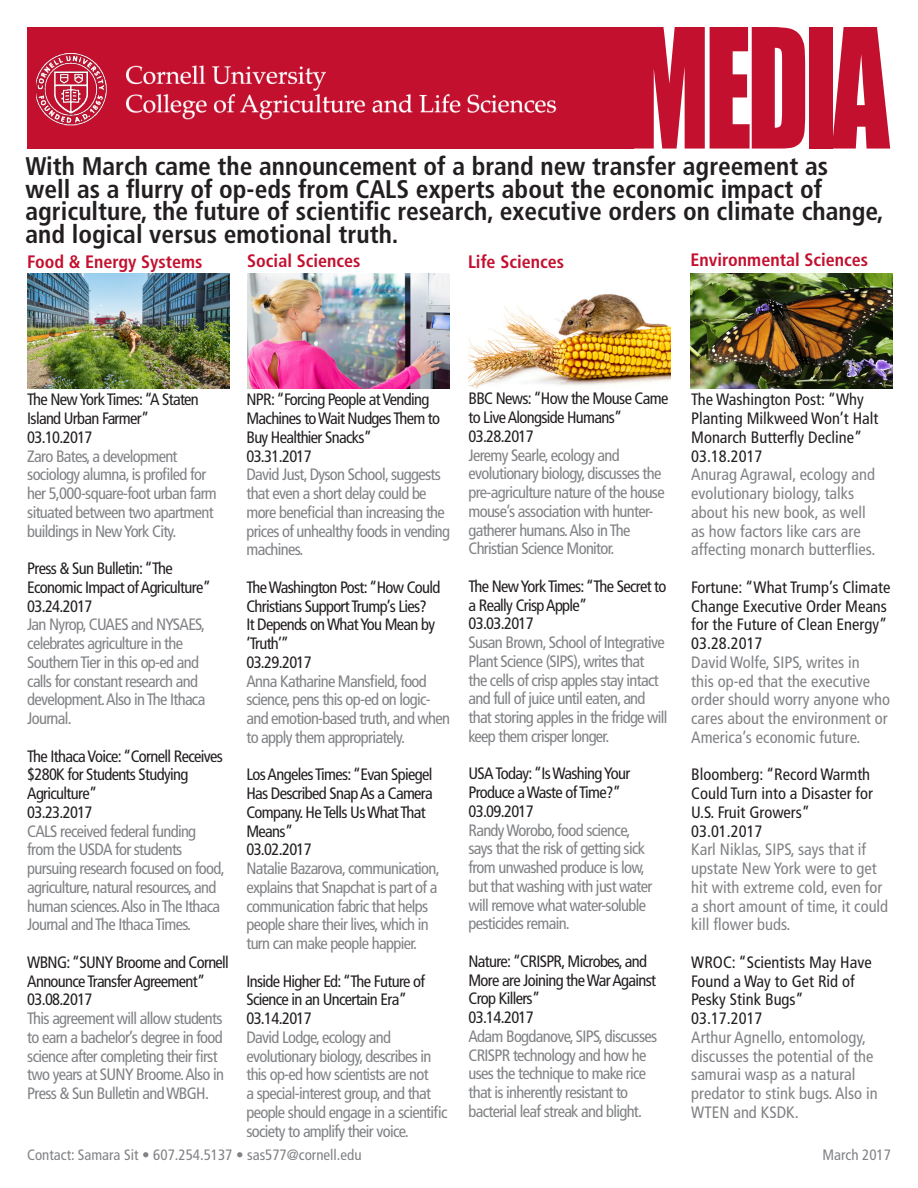
<style>
.page{position:relative;width:918px;height:1188px;background:#fff}
.page>*{position:absolute;margin:0;border:0;box-sizing:border-box;transform-origin:0 0}
.t1{font:153.75px "Impact";letter-spacing:-.04em;color:#c3102f;scale:.73 1}
.Opening_Paragraph{font:700 condensed 25.5px/22.5px "Frutiger LT Std";color:#231f20}
.Base_Copy{font:700 condensed 18px "Frutiger LT Std";color:#c3102f}
.Section_Head{font:condensed 16.5px/18.8px "Frutiger LT Std";letter-spacing:-.04em;color:#808285}
.Section_Head-2{font:condensed 16.5px/18.8px "Frutiger LT Std";letter-spacing:-.04em;color:#231f20}
.Section_Head-3{font:condensed 16.5px/18.8px "Frutiger LT Std";color:#808285}
.Section_Head-4{font:condensed 16.5px/18.8px "Frutiger LT Std";color:#231f20}
.Base_Copy_Gray{font:condensed 15px "Frutiger LT Std";color:#808285}
</style>
<div class="page">
<img style="left:27px;top:273px;width:202px;height:115px">
<img style="left:247px;top:273px;width:202px;height:115px">
<img style="left:468px;top:294px;width:202px;height:94px">
<img style="left:690px;top:273px;width:202px;height:115px">
<div style="left:27px;top:27px;width:607px;height:121px;background:#c3102f"></div>
<img style="left:36px;top:54px;width:521px;height:72px">
<p class="t1" style="left:629px;top:-31px;width:358px">MEDIA</p>
<p class="Opening_Paragraph" style="left:26px;top:155px;width:860px">With March came the announcement of a brand new transfer agreement as<br>well as a flurry of op-eds from CALS experts about the economic impact of agriculture, the future of scientific research, executive orders on climate change, and logical versus emotional truth.</p>
<p class="Base_Copy" style="left:27px;top:251px;width:177px">Food &amp; Energy Systems</p>
<p class="Base_Copy" style="left:247px;top:250px;width:115px">Social Sciences</p>
<p class="Base_Copy" style="left:468px;top:251px;width:98px">Life Sciences</p>
<p class="Base_Copy" style="left:690px;top:249px;width:179px">Environmental Sciences</p>
<p class="Section_Head-2" style="left:27px;top:390px;width:173px">The New York Times: “A Staten<br>Island Urban Farmer”</p>
<p class="Section_Head-2" style="left:27px;top:428px;width:67px">03.10.2017</p>
<p class="Section_Head" style="left:27px;top:447px;width:191px">Zaro Bates, a development sociology alumna, is profiled for her 5,000-square-foot urban farm situated between two apartment buildings in New York City.</p>
<p class="Section_Head-2" style="left:27px;top:559px;width:185px">Press &amp; Sun Bulletin: “The<br>Economic Impact of Agriculture”</p>
<p class="Section_Head-2" style="left:27px;top:597px;width:67px">03.24.2017</p>
<p class="Section_Head" style="left:27px;top:615px;width:180px">Jan Nyrop, CUAES and NYSAES, celebrates agriculture in the<br>Southern Tier in this op-ed and calls for constant research and development. Also in The Ithaca<br>Journal.</p>
<p class="Section_Head-2" style="left:27px;top:747px;width:197px">The Ithaca Voice: “Cornell Receives $280K for Students Studying<br>Agriculture”</p>
<p class="Section_Head-2" style="left:27px;top:803px;width:67px">03.23.2017</p>
<p class="Section_Head" style="left:27px;top:822px;width:199px">CALS received federal funding from the USDA for students pursuing research focused on food, agriculture, natural resources, and human sciences. Also in The Ithaca<br>Journal and The Ithaca Times.</p>
<p class="Section_Head-2" style="left:27px;top:953px;width:203px">WBNG: “SUNY Broome and Cornell<br>Announce Transfer Agreement”</p>
<p class="Section_Head-2" style="left:27px;top:990px;width:67px">03.08.2017</p>
<p class="Section_Head" style="left:27px;top:1009px;width:198px">This agreement will allow students to earn a bachelor’s degree in food science after completing their first two years at SUNY Broome. Also in Press &amp; Sun Bulletin and WBGH.</p>
<p class="Section_Head-2" style="left:246px;top:390px;width:195px">NPR: “Forcing People at Vending<br>Machines to Wait Nudges Them to<br>Buy Healthier Snacks”</p>
<p class="Section_Head-2" style="left:246px;top:447px;width:67px">03.31.2017</p>
<p class="Section_Head" style="left:246px;top:465px;width:205px">David Just, Dyson School, suggests that even a short delay could be more beneficial than increasing the prices of unhealthy foods in vending machines.</p>
<p class="Section_Head-2" style="left:246px;top:578px;width:196px">The Washington Post: “How Could<br>Christians Support Trump’s Lies?<br>It Depends on What You Mean by ‘Truth’”</p>
<p class="Section_Head-2" style="left:246px;top:653px;width:67px">03.29.2017</p>
<p class="Section_Head" style="left:246px;top:672px;width:205px">Anna Katharine Mansfield, food science, pens this op-ed on logic&shy;and emotion-based truth, and when to apply them appropriately.</p>
<p class="Section_Head-2" style="left:246px;top:765px;width:188px">Los Angeles Times: “Evan Spiegel<br>Has Described Snap As a Camera<br>Company. He Tells Us What That<br>Means”</p>
<p class="Section_Head-2" style="left:246px;top:840px;width:67px">03.02.2017</p>
<p class="Section_Head" style="left:246px;top:859px;width:195px">Natalie Bazarova, communication, explains that Snapchat is part of a communication fabric that helps people share their lives, which in turn can make people happier.</p>
<p class="Section_Head-2" style="left:246px;top:972px;width:180px">Inside Higher Ed: “The Future of<br>Science in an Uncertain Era”</p>
<p class="Section_Head-2" style="left:246px;top:1009px;width:67px">03.14.2017</p>
<p class="Section_Head" style="left:246px;top:1028px;width:203px">David Lodge, ecology and evolutionary biology, describes in this op-ed how scientists are not<br>a special-interest group, and that people should engage in a scientific society to amplify their voice.</p>
<p class="Section_Head-2" style="left:468px;top:389px;width:201px">BBC News: “How the Mouse Came to Live Alongside Humans”</p>
<p class="Section_Head-2" style="left:468px;top:427px;width:67px">03.28.2017</p>
<p class="Section_Head" style="left:468px;top:446px;width:198px">Jeremy Searle, ecology and evolutionary biology, discusses the pre-agriculture nature of the house mouse’s association with hunter&shy;gatherer humans. Also in The<br>Christian Science Monitor.</p>
<p class="Section_Head-2" style="left:468px;top:577px;width:199px">The New York Times: “The Secret to a Really Crisp Apple”</p>
<p class="Section_Head-2" style="left:468px;top:614px;width:67px">03.03.2017</p>
<p class="Section_Head" style="left:468px;top:633px;width:201px">Susan Brown, School of Integrative Plant Science (SIPS), writes that<br>the cells of crisp apples stay intact and full of juice until eaten, and that storing apples in the fridge will keep them crisper longer.</p>
<p class="Section_Head-2" style="left:468px;top:764px;width:163px">USA Today: “Is Washing Your<br>Produce a Waste of Time?”</p>
<p class="Section_Head-2" style="left:468px;top:802px;width:67px">03.09.2017</p>
<p class="Section_Head" style="left:468px;top:821px;width:185px">Randy Worobo, food science, says that the risk of getting sick from unwashed produce is low, but that washing with just water will remove what water-soluble pesticides remain.</p>
<p class="Section_Head-2" style="left:468px;top:952px;width:189px">Nature: “CRISPR, Microbes, and<br>More are Joining the War Against<br>Crop Killers”</p>
<p class="Section_Head-2" style="left:468px;top:1008px;width:67px">03.14.2017</p>
<p class="Section_Head" style="left:468px;top:1027px;width:190px">Adam Bogdanove, SIPS, discusses<br>CRISPR technology and how he uses the technique to make rice that is inherently resistant to bacterial leaf streak and blight.</p>
<p class="Section_Head-4" style="left:691px;top:390px;width:189px">The Washington Post: “Why<br>Planting Milkweed Won’t Halt<br>Monarch Butterfly Decline”</p>
<p class="Section_Head-2" style="left:691px;top:447px;width:73px">03.18.2017</p>
<p class="Section_Head-3" style="left:691px;top:465px;width:186px">Anurag Agrawal, ecology and evolutionary biology, talks about his new book, as well as how factors like cars are affecting monarch butterflies.</p>
<p class="Section_Head-4" style="left:691px;top:578px;width:201px">Fortune: “What Trump’s Climate<br>Change Executive Order Means for the Future of Clean Energy”</p>
<p class="Section_Head-2" style="left:691px;top:634px;width:73px">03.28.2017</p>
<p class="Section_Head-3" style="left:691px;top:653px;width:200px">David Wolfe, SIPS, writes in<br>this op-ed that the executive order should worry anyone who cares about the environment or<br>America’s economic future.</p>
<p class="Section_Head-4" style="left:691px;top:765px;width:183px">Bloomberg: “Record Warmth<br>Could Turn into a Disaster for<br>U.S. Fruit Growers”</p>
<p class="Section_Head-2" style="left:691px;top:822px;width:73px">03.01.2017</p>
<p class="Section_Head-3" style="left:691px;top:840px;width:199px">Karl Niklas, SIPS, says that if upstate New York were to get hit with extreme cold, even for a short amount of time, it could kill flower buds.</p>
<p class="Section_Head-4" style="left:691px;top:953px;width:182px">WROC: “Scientists May Have<br>Found a Way to Get Rid of<br>Pesky Stink Bugs”</p>
<p class="Section_Head-2" style="left:691px;top:1009px;width:73px">03.17.2017</p>
<p class="Section_Head-3" style="left:691px;top:1028px;width:188px">Arthur Agnello, entomology, discusses the potential of the samurai wasp as a natural predator to stink bugs. Also in<br>WTEN and KSDK.</p>
<p class="Base_Copy_Gray" style="left:27px;top:1147px;width:336px">Contact: Samara Sit • 607.254.5137 • sas577@cornell.edu</p>
<p class="Base_Copy_Gray" style="left:822px;top:1147px;width:70px">March 2017</p>
</div>
